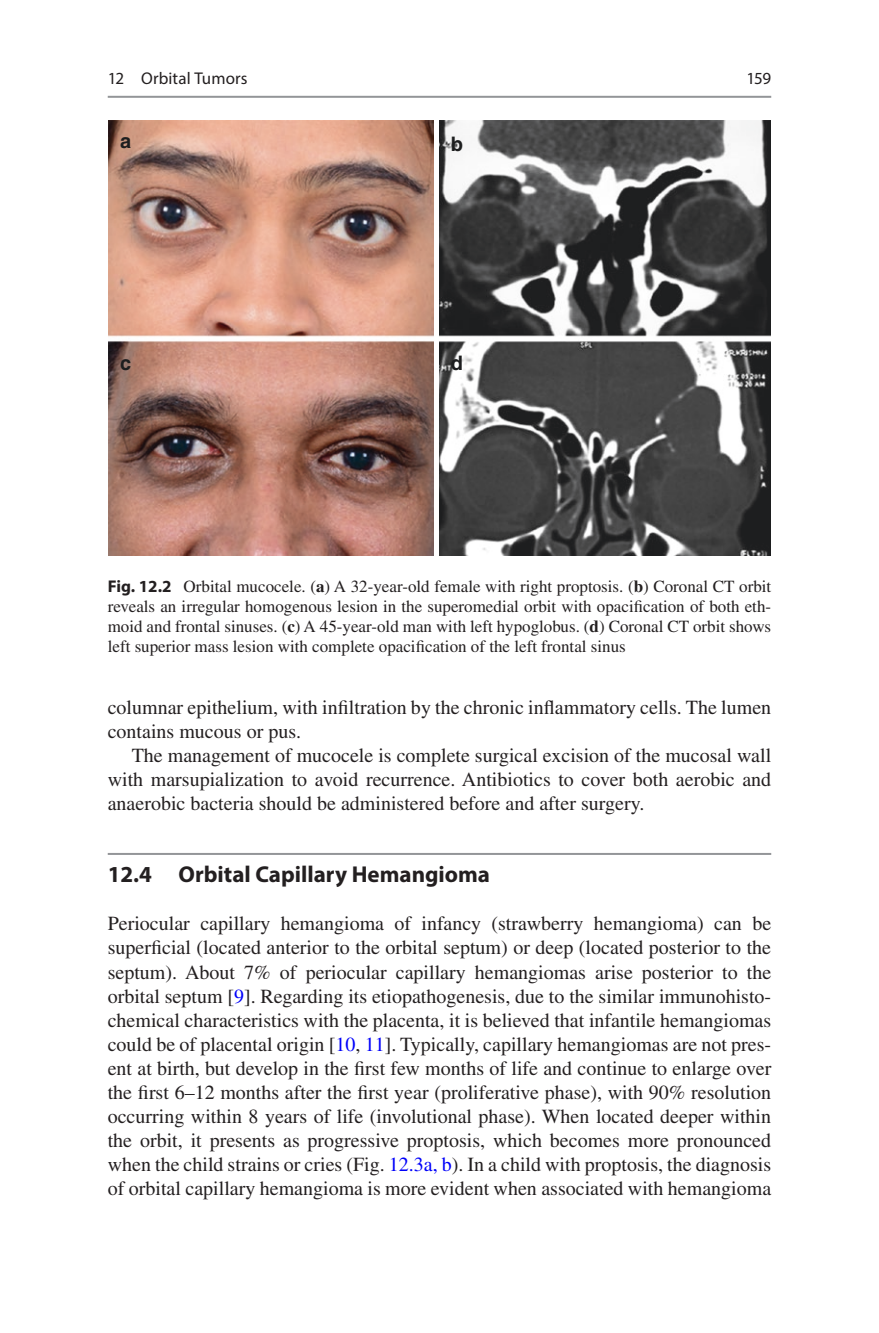
<style>
.page{position:relative;width:879px;height:1333px;background:#fff}
.page>*{position:absolute;margin:0;border:0;box-sizing:border-box;transform-origin:0 0}
.t1{font:700 23px "Myriad Pro";color:#231f20}
.t2{font:20px/24px "Times LT Std";color:#231f20;text-align:justify}
.t3{font:20px "Helvetica Bold 2";color:#1d1e1f}
.t4{font:17px/20px "Times LT Std";color:#231f20;text-align:justify}
.t5{font:17px "Myriad Pro";letter-spacing:.005em;color:#231f20}
.s1{font-family:"Myriad Pro";font-weight:700}
.s2{font-weight:700}
.s3{color:#0000fa}
</style>
<div class="page">
<hr style="left:108px;top:852px;width:663px;height:2px;background:#939598">
<img style="left:109px;top:121px;width:325px;height:434px">
<img style="left:439px;top:121px;width:331px;height:434px">
<hr style="left:108px;top:96px;width:663px;height:2px;background:#939598">
<p class="t5" style="left:108px;top:68px;width:141px">12 Orbital Tumors</p>
<p class="t3" style="left:120px;top:129px;width:13px">a</p>
<p class="t3" style="left:451px;top:132px;width:14px">b</p>
<p class="t3" style="left:120px;top:350px;width:13px">c</p>
<p class="t3" style="left:451px;top:350px;width:14px">d</p>
<p class="t5" style="left:746px;top:68px;width:26px">159</p>
<p class="t4" style="left:108px;top:576px;width:665px"><span class="s1">Fig. 12.2</span> Orbital mucocele. (<span class="s2">a</span>) A 32-year-old female with right proptosis. (<span class="s2">b</span>) Coronal CT orbit reveals an irregular homogenous lesion in the superomedial orbit with opacification of both eth&shy;moid and frontal sinuses. (<span class="s2">c</span>) A 45-year-old man with left hypoglobus. (<span class="s2">d</span>) Coronal CT orbit shows left superior mass lesion with complete opacification of the left frontal sinus</p>
<p class="t2" style="left:108px;top:695px;width:665px">columnar epithelium, with infiltration by the chronic inflammatory cells. The lumen contains mucous or pus.</p>
<p class="t2" style="left:108px;top:743px;width:665px;text-indent:24px">The management of mucocele is complete surgical excision of the mucosal wall with marsupialization to avoid recurrence. Antibiotics to cover both aerobic and anaerobic bacteria should be administered before and after surgery.</p>
<p class="t1" style="left:108px;top:859px;width:384px">12.4 Orbital Capillary Hemangioma</p>
<p class="t2" style="left:108px;top:911px;width:665px">Periocular capillary hemangioma of infancy (strawberry hemangioma) can be superficial (located anterior to the orbital septum) or deep (located posterior to the septum). About 7% of periocular capillary hemangiomas arise posterior to the orbital septum [<span class="s3">9</span>]. Regarding its etiopathogenesis, due to the similar immunohisto&shy;chemical characteristics with the placenta, it is believed that infantile hemangiomas could be of placental origin [<span class="s3">10</span>, <span class="s3">11</span>]. Typically, capillary hemangiomas are not pres&shy;ent at birth, but develop in the first few months of life and continue to enlarge over the first 6–12 months after the first year (proliferative phase), with 90% resolution occurring within 8 years of life (involutional phase). When located deeper within the orbit, it presents as progressive proptosis, which becomes more pronounced when the child strains or cries (Fig. <span class="s3">12.3a, b</span>). In a child with proptosis, the diagnosis of orbital capillary hemangioma is more evident when associated with hemangioma</p>
</div>
